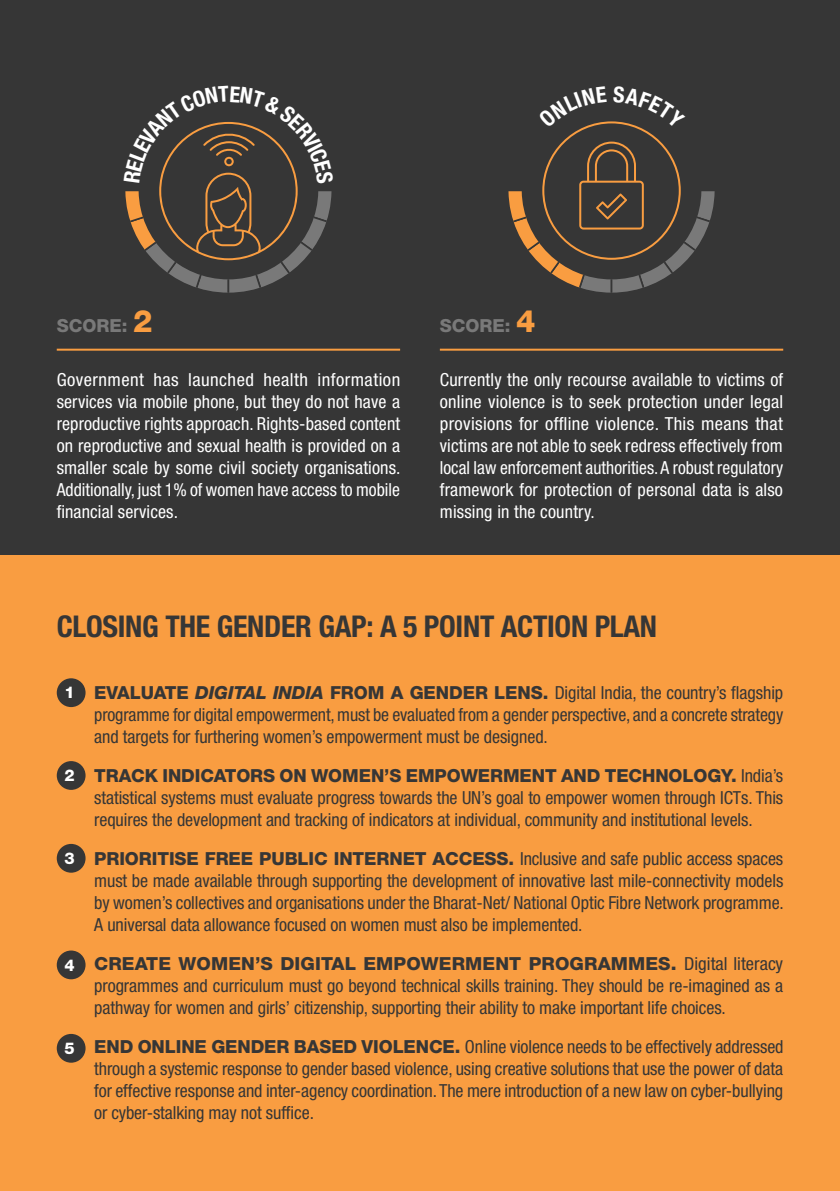
<style>
.page{position:relative;width:840px;height:1191px;background:#fff}
.page>*{position:absolute;margin:0;border:0;box-sizing:border-box;transform-origin:0 0}
.t1{font:700 condensed 30px "Helvetica Neue LT Std";letter-spacing:-.01em;color:#363636}
.t2{font:condensed 18px/22px "Helvetica Neue LT Std";letter-spacing:-.005em;color:#363636;text-align:justify}
.t3{font:condensed 18px/22px "Helvetica Neue LT Std";letter-spacing:.01em;color:#fff;text-align:justify}
.t4{font:800 18px "Helvetica Neue LT Std";color:#797979}
.t5{font:800 16.2px "Helvetica Neue LT Std";color:#fff}
.s1{font-size:30.8px;color:#f99d41}
.s2{font-weight:800;font-stretch:normal}
.s3{font-weight:800;font-style:italic;font-stretch:normal}
</style>
<div class="page">
<div style="left:0;top:0;width:839px;height:1191px;background:#363636"></div>
<hr style="left:57px;top:349px;width:343px;height:2px;background:#f99d41">
<hr style="left:439px;top:349px;width:343px;height:2px;background:#f99d41">
<div style="left:0;top:556px;width:839px;height:635px;background:#f99d41"></div>
<div style="left:57px;top:678px;width:28px;height:29px;background:#363636;border-radius:50%"></div>
<div style="left:57px;top:761px;width:28px;height:29px;background:#363636;border-radius:50%"></div>
<div style="left:57px;top:844px;width:28px;height:28px;background:#363636;border-radius:50%"></div>
<div style="left:57px;top:950px;width:28px;height:29px;background:#363636;border-radius:50%"></div>
<div style="left:57px;top:1034px;width:28px;height:28px;background:#363636;border-radius:50%"></div>
<svg style="left:125px;top:121px;width:207px;height:172px"></svg>
<svg style="left:508px;top:121px;width:206px;height:172px"></svg>
<p class="t4" style="left:57px;top:314px;width:97px">SCORE: <span class="s1">2</span></p>
<p class="t3" style="left:57px;top:369px;width:345px">Government has launched health information services via mobile phone, but they do not have a reproductive rights approach. Rights-based content on reproductive and sexual health is provided on a smaller scale by some civil society organisations.<br>Additionally, just 1% of women have access to mobile financial services.</p>
<p class="t4" style="left:439px;top:314px;width:97px">SCORE: <span class="s1">4</span></p>
<p class="t3" style="left:439px;top:369px;width:345px">Currently the only recourse available to victims of online violence is to seek protection under legal provisions for offline violence. This means that victims are not able to seek redress effectively from local law enforcement authorities. A robust regulatory framework for protection of personal data is also missing in the country.</p>
<h1 class="t1" style="left:57px;top:608px;width:601px">CLOSING THE GENDER GAP: A 5 POINT ACTION PLAN</h1>
<p class="t5" style="left:65px;top:683px;width:12px">1</p>
<p class="t5" style="left:65px;top:766px;width:12px">2</p>
<p class="t5" style="left:65px;top:848px;width:12px">3</p>
<p class="t5" style="left:65px;top:955px;width:12px">4</p>
<p class="t5" style="left:65px;top:1038px;width:12px">5</p>
<p class="t2" style="left:94px;top:681px;width:690px"><span class="s2">EVALUATE</span> <span class="s3">DIGITAL INDIA</span> <span class="s2">FROM A GENDER LENS.</span> Digital India, the country’s flagship programme for digital empowerment, must be evaluated from a gender perspective, and a concrete strategy and targets for furthering women’s empowerment must be designed.</p>
<p class="t2" style="left:94px;top:764px;width:690px"><span class="s2">TRACK INDICATORS ON WOMEN’S EMPOWERMENT AND TECHNOLOGY.</span> India’s statistical systems must evaluate progress towards the UN’s goal to empower women through ICTs. This requires the development and tracking of indicators at individual, community and institutional levels.</p>
<p class="t2" style="left:94px;top:847px;width:690px"><span class="s2">PRIORITISE FREE PUBLIC INTERNET ACCESS.</span> Inclusive and safe public access spaces must be made available through supporting the development of innovative last mile-connectivity models by women’s collectives and organisations under the Bharat-Net/ National Optic Fibre Network programme.<br>A universal data allowance focused on women must also be implemented.</p>
<p class="t2" style="left:94px;top:952px;width:690px"><span class="s2">CREATE WOMEN’S DIGITAL EMPOWERMENT PROGRAMMES.</span> Digital literacy programmes and curriculum must go beyond technical skills training. They should be re-imagined as a pathway for women and girls’ citizenship, supporting their ability to make important life choices.</p>
<p class="t2" style="left:94px;top:1035px;width:690px"><span class="s2">END ONLINE GENDER BASED VIOLENCE.</span> Online violence needs to be effectively addressed through a systemic response to gender based violence, using creative solutions that use the power of data for effective response and inter-agency coordination. The mere introduction of a new law on cyber-bullying or cyber-stalking may not suffice.</p>
</div>
